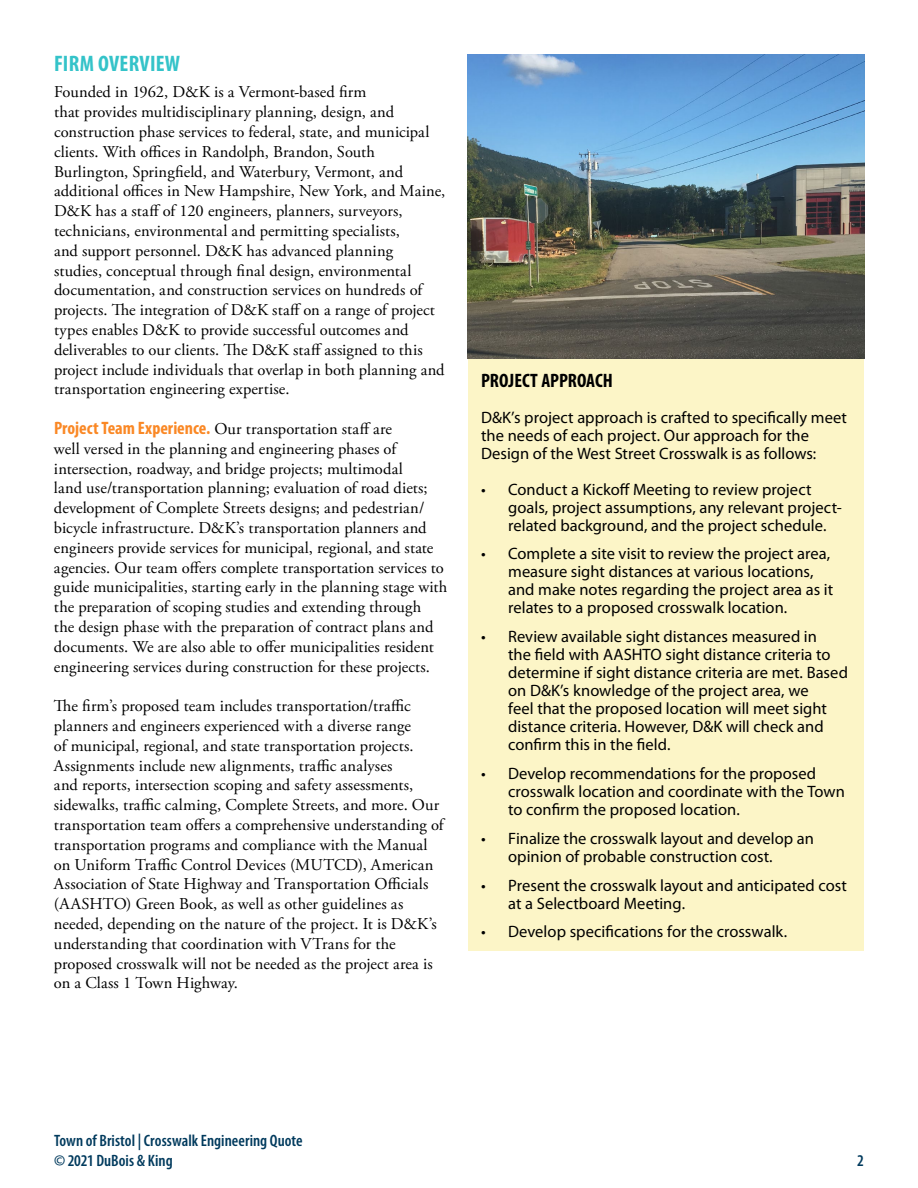
<style>
.page{position:relative;width:918px;height:1188px;background:#fff}
.page>*{position:absolute;margin:0;border:0;box-sizing:border-box;transform-origin:0 0}
.t1{font:700 condensed 22.5px "Myriad Pro";letter-spacing:.01em;color:#34c3c9}
.t2{font:700 condensed 19.5px "Myriad Pro";color:#000}
.t3{font:16.5px/19.8px "Adobe Garamond Pro";letter-spacing:.005em;color:#000}
.t4{font:16.5px/18px "Myriad Pro";color:#000}
.t5{font:600 condensed 16.5px/19.8px "Myriad Pro";color:#003a5d}
.s1{font-family:"Myriad Pro";font-weight:700;font-stretch:condensed;font-size:18px;color:#fa8825}
</style>
<div class="page">
<div style="left:468px;top:359px;width:396px;height:592px;background:#fcf5c7"></div>
<img style="left:468px;top:54px;width:396px;height:305px">
<h1 class="t1" style="left:54px;top:49px;width:128px">FIRM OVERVIEW</h1>
<p class="t3" style="left:54px;top:83px;width:393px">Founded in 1962, D&amp;K is a Vermont-based firm<br>that provides multidisciplinary planning, design, and construction phase services to federal, state, and municipal clients. With offices in Randolph, Brandon, South Burlington, Springfield, and Waterbury, Vermont, and additional offices in New Hampshire, New York, and Maine, D&amp;K has a staff of 120 engineers, planners, surveyors, technicians, environmental and permitting specialists,<br>and support personnel. D&amp;K has advanced planning studies, conceptual through final design, environmental documentation, and construction services on hundreds of projects. The integration of D&amp;K staff on a range of project types enables D&amp;K to provide successful outcomes and deliverables to our clients. The D&amp;K staff assigned to this project include individuals that overlap in both planning and transportation engineering expertise.</p>
<p class="t3" style="left:54px;top:419px;width:395px"><span class="s1">Project Team Experience.</span> Our transportation staff are<br>well versed in the planning and engineering phases of intersection, roadway, and bridge projects; multimodal<br>land use/transportation planning; evaluation of road diets; development of Complete Streets designs; and pedestrian/ bicycle infrastructure. D&amp;K’s transportation planners and engineers provide services for municipal, regional, and state agencies. Our team offers complete transportation services to guide municipalities, starting early in the planning stage with the preparation of scoping studies and extending through<br>the design phase with the preparation of contract plans and documents. We are also able to offer municipalities resident engineering services during construction for these projects.</p>
<p class="t3" style="left:54px;top:697px;width:391px">The firm’s proposed team includes transportation/traffic planners and engineers experienced with a diverse range<br>of municipal, regional, and state transportation projects.<br>Assignments include new alignments, traffic analyses<br>and reports, intersection scoping and safety assessments, sidewalks, traffic calming, Complete Streets, and more. Our transportation team offers a comprehensive understanding of transportation programs and compliance with the Manual on Uniform Traffic Control Devices (MUTCD), American Association of State Highway and Transportation Officials (AASHTO) Green Book, as well as other guidelines as needed, depending on the nature of the project. It is D&amp;K’s understanding that coordination with VTrans for the proposed crosswalk will not be needed as the project area is on a Class 1 Town Highway.</p>
<p class="t2" style="left:481px;top:368px;width:133px">PROJECT APPROACH</p>
<p class="t4" style="left:481px;top:408px;width:367px">D&amp;K’s project approach is crafted to specifically meet the needs of each project. Our approach for the<br>Design of the West Street Crosswalk is as follows:</p>
<p class="t4" style="left:508px;top:480px;width:335px;text-indent:-27px">• Conduct a Kickoff Meeting to review project goals, project assumptions, any relevant project&shy;related background, and the project schedule.</p>
<p class="t4" style="left:508px;top:545px;width:327px;text-indent:-27px">• Complete a site visit to review the project area, measure sight distances at various locations, and make notes regarding the project area as it relates to a proposed crosswalk location.</p>
<p class="t4" style="left:508px;top:627px;width:341px;text-indent:-27px">• Review available sight distances measured in<br>the field with AASHTO sight distance criteria to determine if sight distance criteria are met. Based on D&amp;K’s knowledge of the project area, we<br>feel that the proposed location will meet sight distance criteria. However, D&amp;K will check and confirm this in the field.</p>
<p class="t4" style="left:508px;top:764px;width:338px;text-indent:-27px">• Develop recommendations for the proposed crosswalk location and coordinate with the Town to confirm the proposed location.</p>
<p class="t4" style="left:508px;top:829px;width:307px;text-indent:-27px">• Finalize the crosswalk layout and develop an opinion of probable construction cost.</p>
<p class="t4" style="left:508px;top:876px;width:340px;text-indent:-27px">• Present the crosswalk layout and anticipated cost at a Selectboard Meeting.</p>
<p class="t4" style="left:481px;top:923px;width:307px">• Develop specifications for the crosswalk.</p>
<p class="t5" style="left:54px;top:1131px;width:250px">Town of Bristol | Crosswalk Engineering Quote © 2021 DuBois &amp; King</p>
<p class="t5" style="left:857px;top:1151px;width:8px">2</p>
</div>
